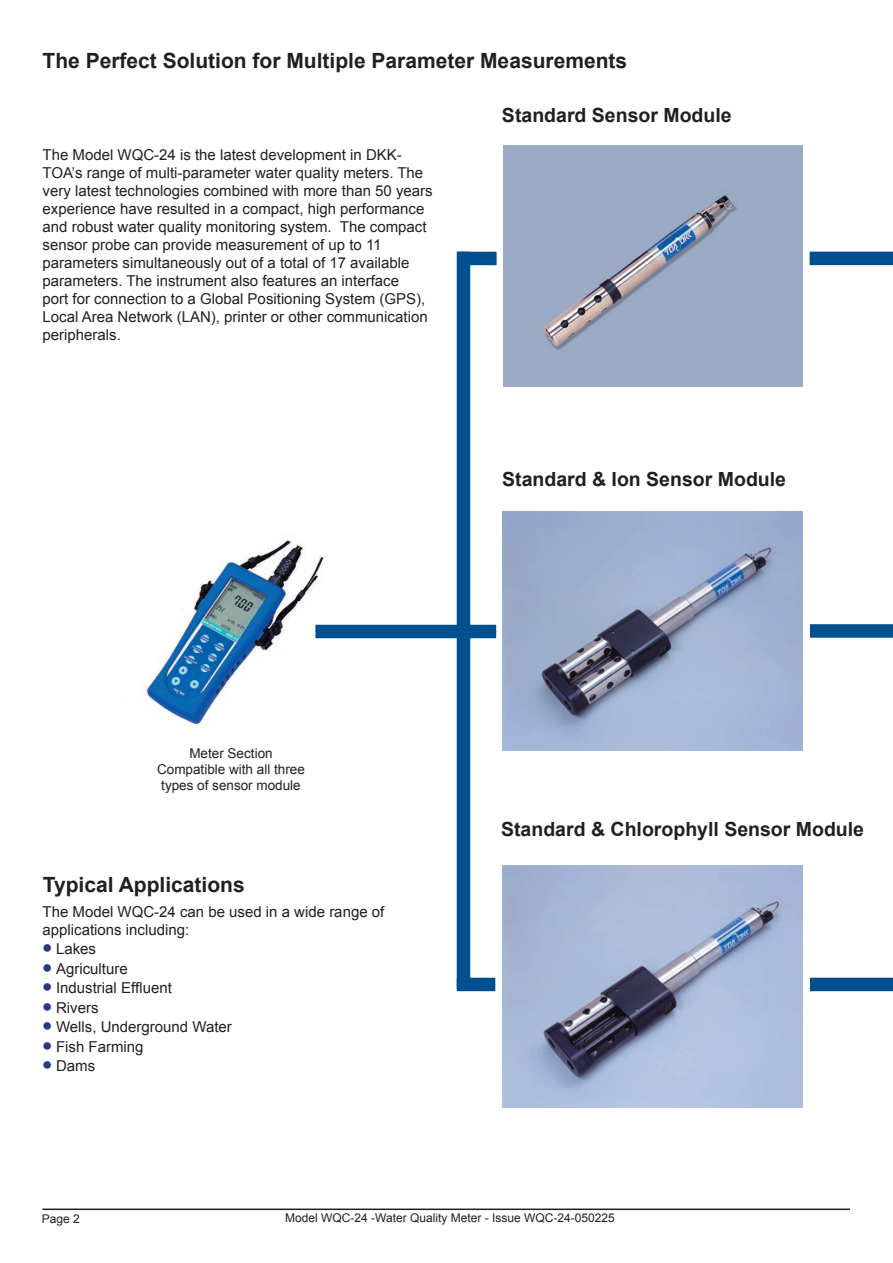
<style>
.page{position:relative;width:893px;height:1263px;background:#fff}
.page>*{position:absolute;margin:0;border:0;box-sizing:border-box;transform-origin:0 0}
.t1{font:700 21px "Arial";color:#231f20}
.t2{font:700 19.5px "Arial";color:#231f20}
.t3{font:15px/18px "Arial";color:#231f20}
.t4{font:13.5px/16.2px "Arial";color:#231f20;text-align:center}
.t5{font:12px "Arial";color:#231f20}
.s1{color:#273987}
</style>
<div class="page">
<img style="left:503px;top:146px;width:300px;height:240px">
<img style="left:503px;top:511px;width:300px;height:240px">
<img style="left:502px;top:866px;width:300px;height:241px">
<img style="left:146px;top:539px;width:195px;height:186px">
<div style="left:810px;top:252px;width:83px;height:13px;background:#00508f"></div>
<hr style="left:43px;top:1208px;width:807px;height:2px;background:#231f20">
<div style="left:810px;top:624px;width:83px;height:14px;background:#00508f"></div>
<div style="left:810px;top:978px;width:83px;height:13px;background:#00508f"></div>
<div style="left:457px;top:252px;width:13px;height:737px;background:#00508f"></div>
<div style="left:457px;top:978px;width:38px;height:13px;background:#00508f"></div>
<div style="left:458px;top:625px;width:38px;height:13px;background:#00508f"></div>
<div style="left:457px;top:252px;width:40px;height:13px;background:#00508f"></div>
<div style="left:315px;top:625px;width:143px;height:13px;background:#00508f"></div>
<h1 class="t1" style="left:43px;top:45px;width:586px">The Perfect Solution for Multiple Parameter Measurements</h1>
<p class="t3" style="left:43px;top:145px;width:392px">The Model WQC-24 is the latest development in DKK-TOA’s range of multi-parameter water quality meters. The very latest technologies combined with more than 50 years experience have resulted in a compact, high performance and robust water quality monitoring system. The compact sensor probe can provide measurement of up to 11 parameters simultaneously out of a total of 17 available parameters. The instrument also features an interface<br>port for connection to a Global Positioning System (GPS), Local Area Network (LAN), printer or other communication peripherals.</p>
<h2 class="t2" style="left:502px;top:101px;width:231px">Standard Sensor Module</h2>
<h2 class="t2" style="left:502px;top:466px;width:285px">Standard &amp; Ion Sensor Module</h2>
<p class="t4" style="left:157px;top:745px;width:149px">Meter Section<br>Compatible with all three types of sensor module</p>
<h1 class="t1" style="left:43px;top:870px;width:203px">Typical Applications</h1>
<p class="t3" style="left:43px;top:902px;width:343px">The Model WQC-24 can be used in a wide range of applications including:</p>
<p class="t3" style="left:43px;top:940px;width:55px"><span class="s1">•</span> Lakes</p>
<p class="t3" style="left:43px;top:959px;width:87px"><span class="s1">•</span> Agriculture</p>
<p class="t3" style="left:43px;top:979px;width:131px"><span class="s1">•</span> Industrial Effluent</p>
<p class="t3" style="left:43px;top:998px;width:57px"><span class="s1">•</span> Rivers</p>
<p class="t3" style="left:43px;top:1018px;width:191px"><span class="s1">•</span> Wells, Underground Water</p>
<p class="t3" style="left:43px;top:1037px;width:103px"><span class="s1">•</span> Fish Farming</p>
<p class="t3" style="left:43px;top:1057px;width:54px"><span class="s1">•</span> Dams</p>
<h2 class="t2" style="left:501px;top:816px;width:364px">Standard &amp; Chlorophyll Sensor Module</h2>
<p class="t5" style="left:42px;top:1210px;width:40px">Page 2</p>
<p class="t5" style="left:285px;top:1210px;width:331px">Model WQC-24 -Water Quality Meter - Issue WQC-24-050225</p>
</div>
